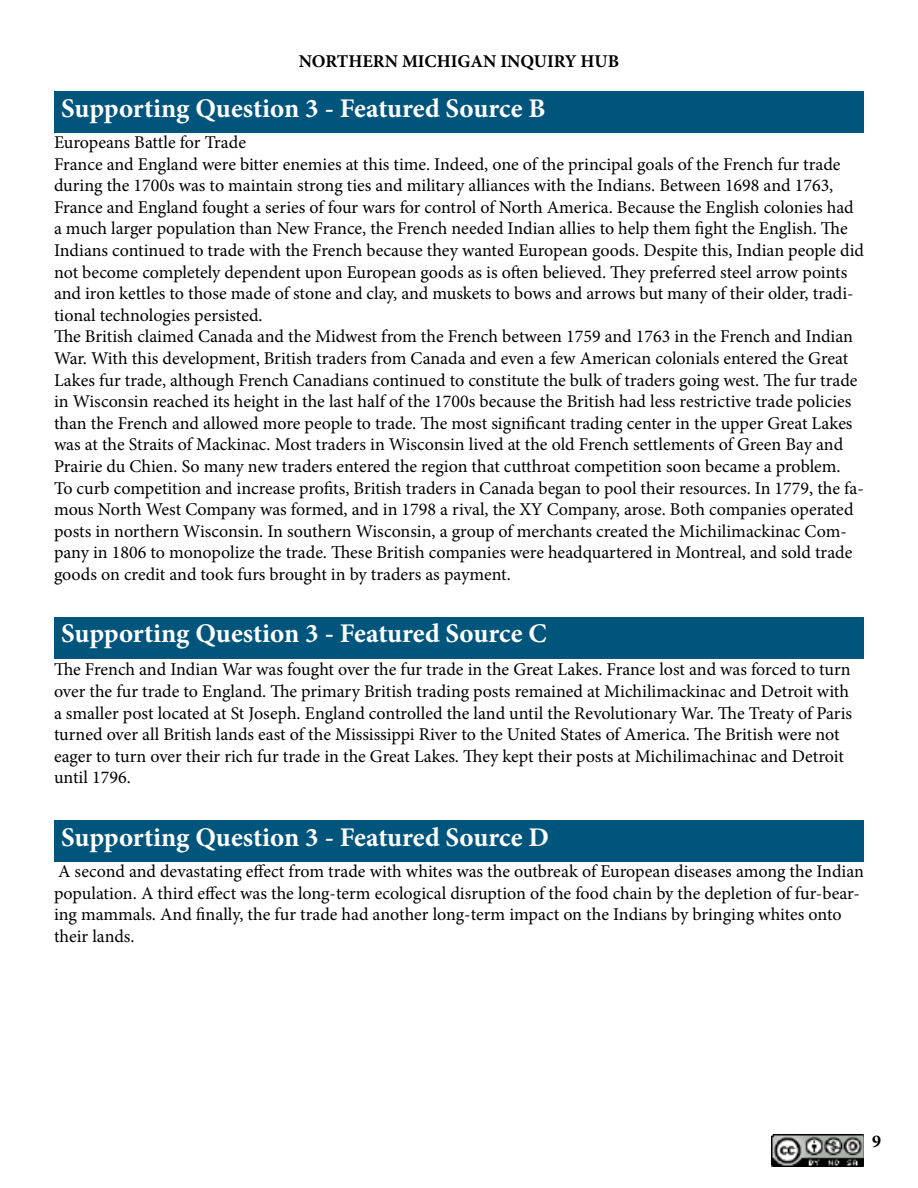
<style>
.page{position:relative;width:918px;height:1188px;background:#fff}
.page>*{position:absolute;margin:0;border:0;box-sizing:border-box;transform-origin:0 0}
.t1{font:700 27px "Minion Pro";letter-spacing:-.005em;color:#fff}
.t2{font:18px/21.6px "Minion Pro";color:#000}
.t3{font:700 18px "Minion Pro";color:#000}
</style>
<div class="page">
<img style="left:772px;top:1134px;width:92px;height:33px">
<div style="left:54px;top:92px;width:810px;height:41px;background:#00557c"></div>
<div style="left:54px;top:617px;width:810px;height:42px;background:#00557c"></div>
<div style="left:54px;top:821px;width:810px;height:41px;background:#00557c"></div>
<p class="t3" style="left:299px;top:49px;width:322px">NORTHERN MICHIGAN INQUIRY HUB</p>
<h1 class="t1" style="left:61px;top:89px;width:486px">Supporting Question 3 - Featured Source B</h1>
<p class="t2" style="left:54px;top:132px;width:812px">Europeans Battle for Trade<br>France and England were bitter enemies at this time. Indeed, one of the principal goals of the French fur trade during the 1700s was to maintain strong ties and military alliances with the Indians. Between 1698 and 1763, France and England fought a series of four wars for control of North America. Because the English colonies had a much larger population than New France, the French needed Indian allies to help them fight the English. The Indians continued to trade with the French because they wanted European goods. Despite this, Indian people did not become completely dependent upon European goods as is often believed. They preferred steel arrow points and iron kettles to those made of stone and clay, and muskets to bows and arrows but many of their older, tradi&shy;tional technologies persisted.<br>The British claimed Canada and the Midwest from the French between 1759 and 1763 in the French and Indian War. With this development, British traders from Canada and even a few American colonials entered the Great Lakes fur trade, although French Canadians continued to constitute the bulk of traders going west. The fur trade in Wisconsin reached its height in the last half of the 1700s because the British had less restrictive trade policies than the French and allowed more people to trade. The most significant trading center in the upper Great Lakes was at the Straits of Mackinac. Most traders in Wisconsin lived at the old French settlements of Green Bay and Prairie du Chien. So many new traders entered the region that cutthroat competition soon became a problem.<br>To curb competition and increase profits, British traders in Canada began to pool their resources. In 1779, the fa&shy;mous North West Company was formed, and in 1798 a rival, the XY Company, arose. Both companies operated posts in northern Wisconsin. In southern Wisconsin, a group of merchants created the Michilimackinac Com&shy;pany in 1806 to monopolize the trade. These British companies were headquartered in Montreal, and sold trade goods on credit and took furs brought in by traders as payment.</p>
<h1 class="t1" style="left:61px;top:615px;width:487px">Supporting Question 3 - Featured Source C</h1>
<p class="t2" style="left:54px;top:659px;width:800px">The French and Indian War was fought over the fur trade in the Great Lakes. France lost and was forced to turn over the fur trade to England. The primary British trading posts remained at Michilimackinac and Detroit with a smaller post located at St Joseph. England controlled the land until the Revolutionary War. The Treaty of Paris turned over all British lands east of the Mississippi River to the United States of America. The British were not eager to turn over their rich fur trade in the Great Lakes. They kept their posts at Michilimachinac and Detroit until 1796.</p>
<h1 class="t1" style="left:61px;top:818px;width:489px">Supporting Question 3 - Featured Source D</h1>
<p class="t2" style="left:54px;top:861px;width:812px">A second and devastating effect from trade with whites was the outbreak of European diseases among the Indian population. A third effect was the long-term ecological disruption of the food chain by the depletion of fur-bear&shy;ing mammals. And finally, the fur trade had another long-term impact on the Indians by bringing whites onto their lands.</p>
<p class="t3" style="left:872px;top:1129px;width:10px">9</p>
</div>
